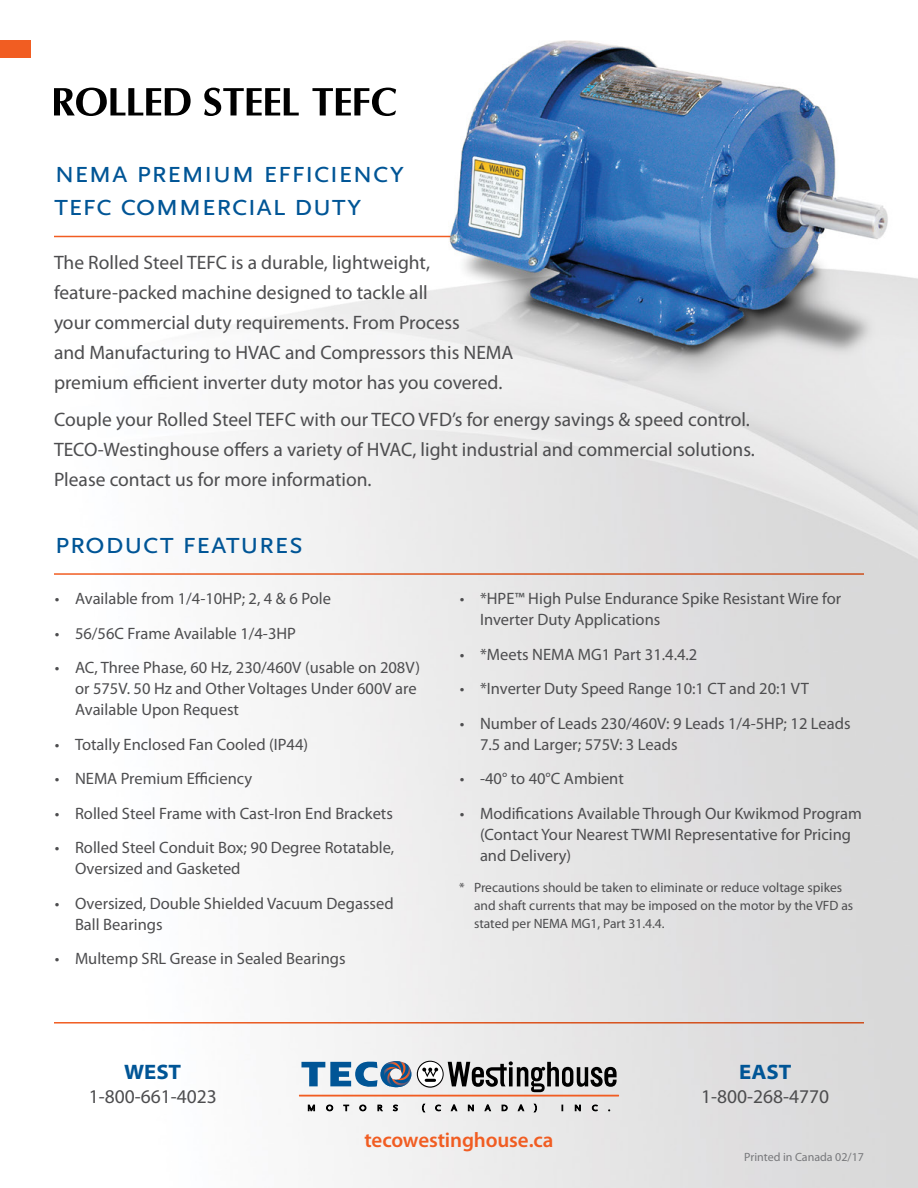
<style>
.page{position:relative;width:918px;height:1188px;background:#fff}
.page>*{position:absolute;margin:0;border:0;box-sizing:border-box;transform-origin:0 0}
.t1{font:31.5px/33px "Scala Sans Caps";letter-spacing:-.02em;color:#005596}
.t2{font:600 21px "Myriad Pro";letter-spacing:-.005em;color:#f15d22}
.t3{font:700 semi-expanded 21px "Myriad Pro";letter-spacing:-.005em;color:#005596}
.t4{font:19.5px/30px "Myriad Pro";color:#4d4d4f}
.t5{font:16.5px/21px "Myriad Pro";color:#4d4d4f}
.t6{font:13.5px/18px "Myriad Pro";color:#4d4d4f}
.t7{font:12px "Myriad Pro";color:#77787b}
</style>
<div class="page">
<img style="left:30px;top:40px;width:888px;height:1148px">
<div style="left:0;top:40px;width:30px;height:18px;background:#f15d22"></div>
<svg style="left:54px;top:88px;width:137px;height:28px"></svg>
<svg style="left:204px;top:88px;width:95px;height:28px"></svg>
<svg style="left:312px;top:88px;width:84px;height:28px"></svg>
<hr style="left:54px;top:236px;width:396px;height:1px;background:#f15d22">
<hr style="left:54px;top:1022px;width:810px;height:2px;background:#f15d22">
<hr style="left:54px;top:573px;width:810px;height:2px;background:#f15d22">
<hr style="left:299px;top:1095px;width:320px;height:2px;background:#f15d22">
<svg style="left:301px;top:1061px;width:110px;height:28px"></svg>
<svg style="left:308px;top:1105px;width:7px;height:6px"></svg>
<svg style="left:326px;top:1105px;width:7px;height:6px"></svg>
<svg style="left:344px;top:1105px;width:5px;height:6px"></svg>
<svg style="left:360px;top:1105px;width:6px;height:6px"></svg>
<svg style="left:378px;top:1105px;width:4px;height:6px"></svg>
<svg style="left:393px;top:1105px;width:5px;height:6px"></svg>
<svg style="left:422px;top:1104px;width:3px;height:8px"></svg>
<svg style="left:435px;top:1105px;width:6px;height:6px"></svg>
<svg style="left:451px;top:1105px;width:6px;height:6px"></svg>
<svg style="left:468px;top:1105px;width:6px;height:6px"></svg>
<svg style="left:485px;top:1105px;width:6px;height:6px"></svg>
<svg style="left:502px;top:1105px;width:5px;height:6px"></svg>
<svg style="left:518px;top:1105px;width:6px;height:6px"></svg>
<svg style="left:534px;top:1104px;width:3px;height:8px"></svg>
<svg style="left:575px;top:1105px;width:5px;height:6px"></svg>
<svg style="left:592px;top:1105px;width:6px;height:6px"></svg>
<svg style="left:417px;top:1061px;width:200px;height:31px;background:#9b9b9b"></svg>
<h1 class="t1" style="left:54px;top:156px;width:352px">nema premium efficiency tefc commercial duty</h1>
<p class="t4" style="left:54px;top:248px;width:461px">The Rolled Steel TEFC is a durable, lightweight, feature-packed machine designed to tackle all<br>your commercial duty requirements. From Process<br>and Manufacturing to HVAC and Compressors this NEMA premium efficient inverter duty motor has you covered.</p>
<p class="t4" style="left:54px;top:405px;width:702px">Couple your Rolled Steel TEFC with our TECO VFD’s for energy savings &amp; speed control.<br>TECO-Westinghouse offers a variety of HVAC, light industrial and commercial solutions.<br>Please contact us for more information.</p>
<h1 class="t1" style="left:54px;top:527px;width:251px">product features</h1>
<p class="t5" style="left:55px;top:589px;width:278px">• Available from 1/4-10HP; 2, 4 &amp; 6 Pole</p>
<p class="t5" style="left:55px;top:623px;width:243px">• 56/56C Frame Available 1/4-3HP</p>
<p class="t5" style="left:75px;top:658px;width:347px;text-indent:-20px">• AC, Three Phase, 60 Hz, 230/460V (usable on 208V) or 575V. 50 Hz and Other Voltages Under 600V are<br>Available Upon Request</p>
<p class="t5" style="left:55px;top:734px;width:255px">• Totally Enclosed Fan Cooled (IP44)</p>
<p class="t5" style="left:55px;top:769px;width:199px">• NEMA Premium Efficiency</p>
<p class="t5" style="left:55px;top:803px;width:340px">• Rolled Steel Frame with Cast-Iron End Brackets</p>
<p class="t5" style="left:75px;top:838px;width:321px;text-indent:-20px">• Rolled Steel Conduit Box; 90 Degree Rotatable,<br>Oversized and Gasketed</p>
<p class="t5" style="left:75px;top:893px;width:320px;text-indent:-20px">• Oversized, Double Shielded Vacuum Degassed<br>Ball Bearings</p>
<p class="t5" style="left:55px;top:949px;width:292px">• Multemp SRL Grease in Sealed Bearings</p>
<p class="t3" style="left:124px;top:1060px;width:59px">WEST</p>
<p class="t4" style="left:89px;top:1082px;width:129px">1-800-661-4023</p>
<p class="t5" style="left:480px;top:589px;width:363px;text-indent:-20px">• *HPE™ High Pulse Endurance Spike Resistant Wire for<br>Inverter Duty Applications</p>
<p class="t5" style="left:460px;top:644px;width:239px">• *Meets NEMA MG1 Part 31.4.4.2</p>
<p class="t5" style="left:460px;top:679px;width:351px">• *Inverter Duty Speed Range 10:1 CT and 20:1 VT</p>
<p class="t5" style="left:480px;top:713px;width:372px;text-indent:-20px">• Number of Leads 230/460V: 9 Leads 1/4-5HP; 12 Leads<br>7.5 and Larger; 575V: 3 Leads</p>
<p class="t5" style="left:460px;top:769px;width:166px">• -40° to 40°C Ambient</p>
<p class="t5" style="left:480px;top:803px;width:383px;text-indent:-20px">• Modifications Available Through Our Kwikmod Program (Contact Your Nearest TWMI Representative for Pricing and Delivery)</p>
<p class="t6" style="left:474px;top:879px;width:381px;text-indent:-15px">* Precautions should be taken to eliminate or reduce voltage spikes and shaft currents that may be imposed on the motor by the VFD as stated per NEMA MG1, Part 31.4.4.</p>
<p class="t3" style="left:739px;top:1060px;width:54px">EAST</p>
<p class="t4" style="left:701px;top:1082px;width:129px">1-800-268-4770</p>
<p class="t2" style="left:364px;top:1129px;width:191px">tecowestinghouse.ca</p>
<p class="t7" style="left:744px;top:1150px;width:121px">Printed in Canada 02/17</p>
</div>
